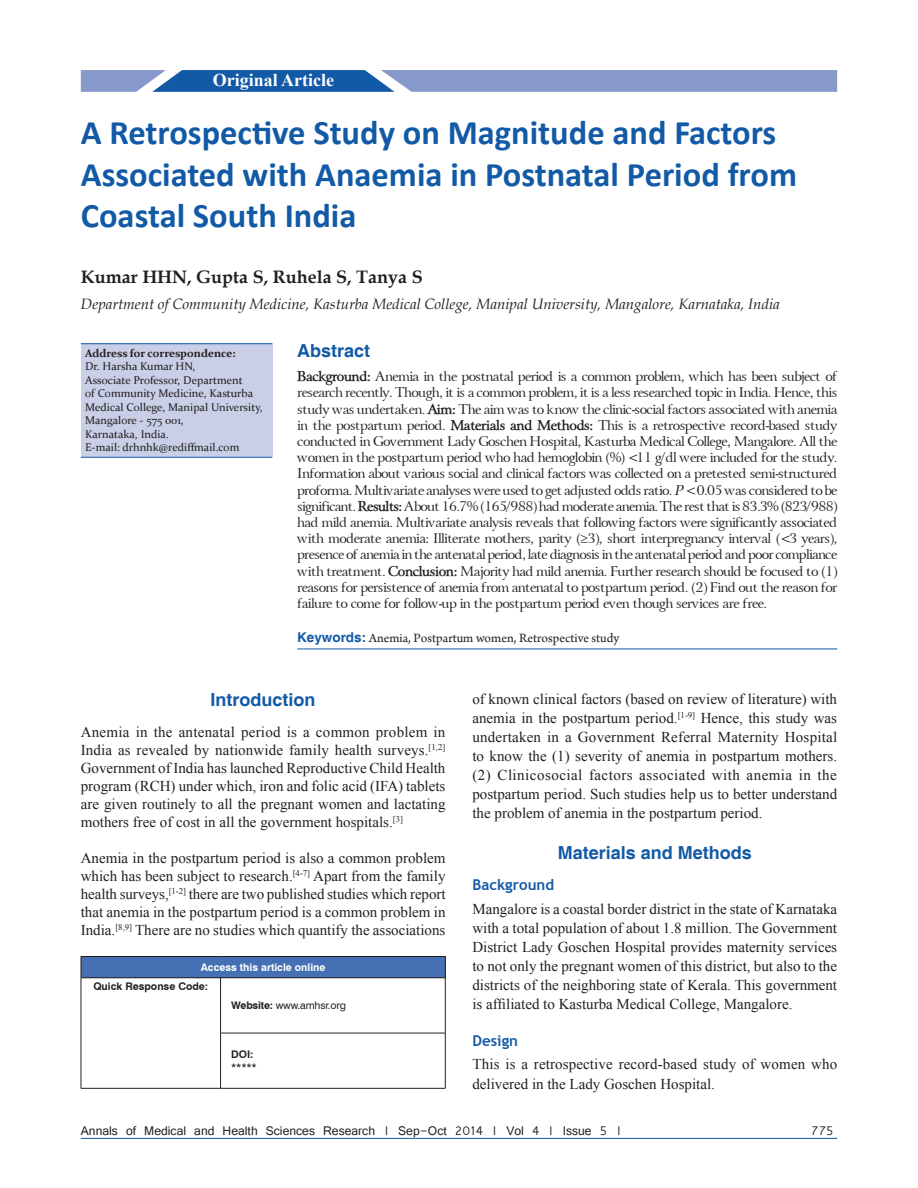
<style>
.page{position:relative;width:918px;height:1188px;background:#fff}
.page>*{position:absolute;margin:0;border:0;box-sizing:border-box;transform-origin:0 0}
.t1{font:700 34.5px/41.4px "Calibri";color:#135aa6}
.t2{font:700 18px "Helvetica";color:#135aa6}
.t3{font:700 18px "Book Antiqua";color:#231f20}
.t4{font:700 18px "Times New Roman";color:#fff}
.t5{font:15px/19px "Times New Roman";color:#231f20;text-align:justify}
.t6{font:italic 15px "Book Antiqua";color:#231f20}
.t7{font:700 15px "Trebuchet MS";color:#135aa6}
.t8{font:13.5px/16.2px "Array Normal";letter-spacing:-.025em;color:#231f20;text-align:justify}
.t9{font:13.5px "Vrinda";color:#231f20}
.t10{font:13.5px "Arno Pro";color:#231f20}
.t11{font:11.25px/13.5px "Constantia";color:#231f20}
.t12{font:700 11.25px "Constantia";color:#231f20}
.t13{font:10.5px "Swiss 721 BT";letter-spacing:-.015em;color:#231f20}
.t14{font:700 10.5px "Swiss 721 BT";color:#fff}
.t15{font:700 10.5px "Swiss 721 BT";color:#231f20}
.s1{font-family:"Array";font-weight:700}
.s2{font-family:"Array";font-style:italic}
.s3{font-family:"Helvetica";font-weight:700;color:#135aa6}
.s4{font-weight:700}
</style>
<div class="page">
<hr style="left:81px;top:1138px;width:756px;height:1px;background:#135aa6">
<svg style="left:81px;top:70px;width:756px;height:22px"></svg>
<div style="left:81px;top:343px;width:191px;height:114px;background:#c9cfe7"></div>
<hr style="left:81px;top:343px;width:191px;height:1px;background:#135aa6">
<hr style="left:81px;top:457px;width:191px;height:1px;background:#135aa6">
<hr style="left:297px;top:649px;width:540px;height:1px;background:#135aa6">
<div style="left:81px;top:957px;width:364px;height:21px;background:#4570b3"></div>
<svg style="left:445px;top:957px;width:1px;height:21px"></svg>
<hr style="left:81px;top:1088px;width:140px;height:1px;background:#231f20">
<hr style="left:445px;top:978px;width:1px;height:55px;background:#231f20">
<hr style="left:445px;top:1033px;width:1px;height:55px;background:#231f20">
<hr style="left:220px;top:978px;width:1px;height:55px;background:#231f20">
<hr style="left:220px;top:1033px;width:225px;height:1px;background:#231f20">
<hr style="left:220px;top:1033px;width:1px;height:55px;background:#231f20">
<hr style="left:81px;top:978px;width:1px;height:55px;background:#231f20">
<hr style="left:81px;top:1033px;width:1px;height:55px;background:#231f20">
<hr style="left:81px;top:956px;width:140px;height:1px;background:#231f20">
<svg style="left:81px;top:957px;width:1px;height:21px"></svg>
<hr style="left:221px;top:956px;width:224px;height:1px;background:#231f20">
<hr style="left:81px;top:978px;width:140px;height:1px;background:#231f20">
<hr style="left:221px;top:978px;width:224px;height:1px;background:#231f20">
<hr style="left:221px;top:1088px;width:224px;height:1px;background:#231f20">
<p class="t4" style="left:213px;top:68px;width:123px">Original Article</p>
<h1 class="t1" style="left:81px;top:112px;width:718px">A Retrospective Study on Magnitude and Factors<br>Associated with Anaemia in Postnatal Period from<br>Coastal South India</h1>
<p class="t3" style="left:81px;top:265px;width:343px">Kumar HHN, Gupta S, Ruhela S, Tanya S</p>
<p class="t6" style="left:81px;top:294px;width:701px">Department of Community Medicine, Kasturba Medical College, Manipal University, Mangalore, Karnataka, India</p>
<p class="t2" style="left:297px;top:339px;width:75px">Abstract</p>
<p class="t8" style="left:297px;top:367px;width:542px"><span class="s1">Background:</span> Anemia in the postnatal period is a common problem, which has been subject of research recently. Though, it is a common problem, it is a less researched topic in India. Hence, this study was undertaken. <span class="s1">Aim:</span> The aim was to know the clinic‑social factors associated with anemia in the postpartum period. <span class="s1">Materials and Methods:</span> This is a retrospective record‑based study conducted in Government Lady Goschen Hospital, Kasturba Medical College, Mangalore. All the women in the postpartum period who had hemoglobin (%) &lt;11 g/dl were included for the study.<br>Information about various social and clinical factors was collected on a pretested semi‑structured proforma. Multivariate analyses were used to get adjusted odds ratio. <span class="s2">P</span> &lt; 0.05 was considered to be significant. <span class="s1">Results:</span> About 16.7% (165/988) had moderate anemia. The rest that is 83.3% (823/988) had mild anemia. Multivariate analysis reveals that following factors were significantly associated with moderate anemia: Illiterate mothers, parity (≥3), short interpregnancy interval (&lt;3 years), presence of anemia in the antenatal period, late diagnosis in the antenatal period and poor compliance with treatment. <span class="s1">Conclusion:</span> Majority had mild anemia. Further research should be focused to (1) reasons for persistence of anemia from antenatal to postpartum period. (2) Find out the reason for failure to come for follow‑up in the postpartum period even though services are free.</p>
<p class="t10" style="left:297px;top:630px;width:324px"><span class="s3">Keywords:</span> Anemia, Postpartum women, Retrospective study</p>
<p class="t12" style="left:85px;top:345px;width:152px">Address for correspondence:</p>
<p class="t11" style="left:85px;top:359px;width:179px">Dr. Harsha Kumar HN,<br>Associate Professor, Department<br>of Community Medicine, Kasturba<br>Medical College, Manipal University,<br>Mangalore ‑ 575 001,<br>Karnataka, India.<br>E‑mail: drhnhk@rediffmail.com</p>
<p class="t2" style="left:211px;top:689px;width:106px">Introduction</p>
<p class="t5" style="left:81px;top:723px;width:366px;line-height:18px">Anemia in the antenatal period is a common problem in India as revealed by nationwide family health surveys.<sup>[1,2] </sup>Government of India has launched Reproductive Child Health program (RCH) under which, iron and folic acid (IFA) tablets are given routinely to all the pregnant women and lactating mothers free of cost in all the government hospitals.<sup>[3]</sup></p>
<p class="t5" style="left:81px;top:849px;width:366px;line-height:18px">Anemia in the postpartum period is also a common problem which has been subject to research.<sup>[4‑7]</sup> Apart from the family health surveys,<sup>[1‑2]</sup> there are two published studies which report that anemia in the postpartum period is a common problem in India.<sup>[8,9]</sup> There are no studies which quantify the associations</p>
<p class="t14" style="left:201px;top:961px;width:126px">Access this article online</p>
<p class="t15" style="left:93px;top:980px;width:116px">Quick Response Code:</p>
<p class="t13" style="left:231px;top:999px;width:116px"><span class="s4">Website:</span> www.amhsr.org</p>
<p class="t15" style="left:231px;top:1048px;width:24px">DOI:</p>
<p class="t13" style="left:231px;top:1061px;width:27px">*****</p>
<p class="t5" style="left:472px;top:689px;width:366px">of known clinical factors (based on review of literature) with anemia in the postpartum period.<sup>[1‑9]</sup> Hence, this study was undertaken in a Government Referral Maternity Hospital to know the (1) severity of anemia in postpartum mothers. (2) Clinicosocial factors associated with anemia in the postpartum period. Such studies help us to better understand the problem of anemia in the postpartum period.</p>
<p class="t2" style="left:558px;top:841px;width:196px">Materials and Methods</p>
<p class="t7" style="left:472px;top:876px;width:83px">Background</p>
<p class="t5" style="left:472px;top:899px;width:366px">Mangalore is a coastal border district in the state of Karnataka with a total population of about 1.8 million. The Government District Lady Goschen Hospital provides maternity services to not only the pregnant women of this district, but also to the districts of the neighboring state of Kerala. This government is affiliated to Kasturba Medical College, Mangalore.</p>
<p class="t7" style="left:472px;top:1031px;width:47px">Design</p>
<p class="t5" style="left:472px;top:1054px;width:366px">This is a retrospective record‑based study of women who delivered in the Lady Goschen Hospital.</p>
<p class="t9" style="left:81px;top:1121px;width:543px">Annals of Medical and Health Sciences Research | Sep-Oct 2014 | Vol 4 | Issue 5 |</p>
<p class="t9" style="left:811px;top:1121px;width:24px">775</p>
</div>
